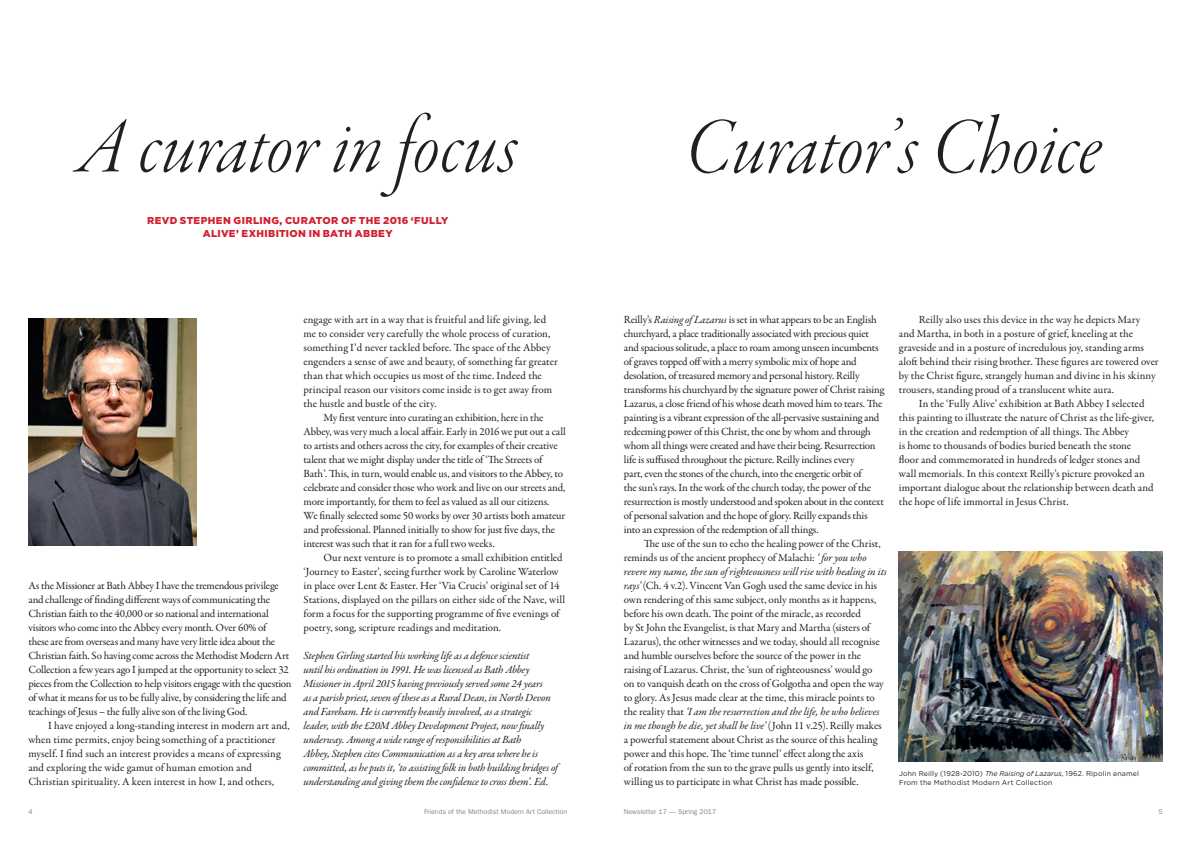
<style>
.page{position:relative;width:1191px;height:842px;background:#fff}
.page>*{position:absolute;margin:0;border:0;box-sizing:border-box;transform-origin:0 0}
._2_-_Feature_Title{font:84px "Garamond Premr Pro Lt It Disp";color:#231f20}
._3_-_Para_2{font:11px/14px "Garamond Premr Pro";letter-spacing:-.005em;color:#231f20}
._3_-_Para_1{font:11px/14px "Garamond Premr Pro";letter-spacing:-.02em;color:#231f20}
._5_-_sign_off{font:italic 11px/14px "Garamond Premr Pro";letter-spacing:-.02em;color:#231f20}
._2_-_Feature_Title_S{font:900 10px/13px "Gotham";letter-spacing:.035em;color:#d2202f;text-align:center}
._6_-_Caption_black{font:7px "Gotham";letter-spacing:.025em;color:#231f20}
.t1{font:7px "ITC Franklin Gothic Std";color:#7d868d}
.s1{font-style:italic}
</style>
<div class="page">
<img style="left:28px;top:319px;width:168px;height:227px">
<img style="left:899px;top:551px;width:263px;height:210px">
<p class="_2_-_Feature_Title" style="left:78px;top:102px;width:441px">A curator in focus</p>
<p class="_2_-_Feature_Title_S" style="left:147px;top:214px;width:303px">REVD STEPHEN GIRLING, CURATOR OF THE 2016 ‘FULLY<br>ALIVE’ EXHIBITION IN BATH ABBEY</p>
<p class="_3_-_Para_1" style="left:28px;top:579px;width:265px">As the Missioner at Bath Abbey I have the tremendous privilege and challenge of finding different ways of communicating the Christian faith to the 40,000 or so national and international visitors who come into the Abbey every month. Over 60% of<br>these are from overseas and many have very little idea about the Christian faith. So having come across the Methodist Modern Art Collection a few years ago I jumped at the opportunity to select 32 pieces from the Collection to help visitors engage with the question of what it means for us to be fully alive, by considering the life and teachings of Jesus – the fully alive son of the living God.</p>
<p class="_3_-_Para_2" style="left:28px;top:719px;width:263px;text-indent:20px">I have enjoyed a long-standing interest in modern art and, when time permits, enjoy being something of a practitioner myself. I find such an interest provides a means of expressing and exploring the wide gamut of human emotion and Christian spirituality. A keen interest in how I, and others,</p>
<p class="_3_-_Para_2" style="left:303px;top:313px;width:256px">engage with art in a way that is fruitful and life giving, led me to consider very carefully the whole process of curation, something I’d never tackled before. The space of the Abbey engenders a sense of awe and beauty, of something far greater than that which occupies us most of the time. Indeed the principal reason our visitors come inside is to get away from the hustle and bustle of the city.</p>
<p class="_3_-_Para_2" style="left:303px;top:411px;width:264px;text-indent:20px">My first venture into curating an exhibition, here in the Abbey, was very much a local affair. Early in 2016 we put out a call to artists and others across the city, for examples of their creative talent that we might display under the title of ‘The Streets of Bath’. This, in turn, would enable us, and visitors to the Abbey, to celebrate and consider those who work and live on our streets and, more importantly, for them to feel as valued as all our citizens.<br>We finally selected some 50 works by over 30 artists both amateur and professional. Planned initially to show for just five days, the interest was such that it ran for a full two weeks.</p>
<p class="_3_-_Para_2" style="left:303px;top:551px;width:263px;text-indent:20px">Our next venture is to promote a small exhibition entitled ‘Journey to Easter’, seeing further work by Caroline Waterlow in place over Lent &amp; Easter. Her ‘Via Crucis’ original set of 14<br>Stations, displayed on the pillars on either side of the Nave, will form a focus for the supporting programme of five evenings of poetry, song, scripture readings and meditation.</p>
<p class="_5_-_sign_off" style="left:303px;top:650px;width:256px">Stephen Girling started his working life as a defence scientist<br>until his ordination in 1991. He was licensed as Bath Abbey Missioner in April 2015 having previously served some 24 years<br>as a parish priest, seven of these as a Rural Dean, in North Devon and Fareham. He is currently heavily involved, as a strategic leader, with the £20M Abbey Development Project, now finally underway. Among a wide range of responsibilities at Bath<br>Abbey, Stephen cites Communication as a key area where he is committed, as he puts it, ‘to assisting folk in both building bridges of understanding and giving them the confidence to cross them’. Ed.</p>
<p class="_2_-_Feature_Title" style="left:685px;top:103px;width:418px">Curator’s Choice</p>
<p class="_3_-_Para_1" style="left:624px;top:313px;width:262px">Reilly’s <span class="s1">Raising of Lazarus</span> is set in what appears to be an English churchyard, a place traditionally associated with precious quiet and spacious solitude, a place to roam among unseen incumbents of graves topped off with a merry symbolic mix of hope and desolation, of treasured memory and personal history. Reilly transforms his churchyard by the signature power of Christ raising Lazarus, a close friend of his whose death moved him to tears. The painting is a vibrant expression of the all-pervasive sustaining and redeeming power of this Christ, the one by whom and through whom all things were created and have their being. Resurrection life is suffused throughout the picture. Reilly inclines every<br>part, even the stones of the church, into the energetic orbit of<br>the sun’s rays. In the work of the church today, the power of the resurrection is mostly understood and spoken about in the context of personal salvation and the hope of glory. Reilly expands this into an expression of the redemption of all things.</p>
<p class="_3_-_Para_2" style="left:624px;top:537px;width:264px;text-indent:20px">The use of the sun to echo the healing power of the Christ, reminds us of the ancient prophecy of Malachi: <span class="s1">‘ for you who revere my name, the sun of righteousness will rise with healing in its rays’</span> (Ch. 4 v.2). Vincent Van Gogh used the same device in his own rendering of this same subject, only months as it happens, before his own death. The point of the miracle, as recorded<br>by St John the Evangelist, is that Mary and Martha (sisters of Lazarus), the other witnesses and we today, should all recognise and humble ourselves before the source of the power in the raising of Lazarus. Christ, the ‘sun of righteousness’ would go<br>on to vanquish death on the cross of Golgotha and open the way to glory. As Jesus made clear at the time, this miracle points to the reality that <span class="s1">‘I am the resurrection and the life, he who believes in me though he die, yet shall he live’</span> (John 11 v.25). Reilly makes a powerful statement about Christ as the source of this healing power and this hope. The ‘time tunnel’ effect along the axis<br>of rotation from the sun to the grave pulls us gently into itself, willing us to participate in what Christ has made possible.</p>
<p class="_3_-_Para_2" style="left:899px;top:313px;width:261px;text-indent:20px">Reilly also uses this device in the way he depicts Mary and Martha, in both in a posture of grief, kneeling at the graveside and in a posture of incredulous joy, standing arms aloft behind their rising brother. These figures are towered over by the Christ figure, strangely human and divine in his skinny trousers, standing proud of a translucent white aura.</p>
<p class="_3_-_Para_2" style="left:899px;top:397px;width:257px;text-indent:20px">In the ‘Fully Alive’ exhibition at Bath Abbey I selected this painting to illustrate the nature of Christ as the life-giver, in the creation and redemption of all things. The Abbey<br>is home to thousands of bodies buried beneath the stone<br>floor and commemorated in hundreds of ledger stones and wall memorials. In this context Reilly’s picture provoked an important dialogue about the relationship between death and the hope of life immortal in Jesus Christ.</p>
<p class="_6_-_Caption_black" style="left:899px;top:769px;width:241px">John Reilly (1928-2010) <span class="s1">The Raising of Lazarus,</span> 1962. Ripolin enamel</p>
<p class="_6_-_Caption_black" style="left:899px;top:778px;width:155px">From the Methodist Modern Art Collection</p>
<p class="t1" style="left:28px;top:807px;width:6px">4</p>
<p class="t1" style="left:424px;top:807px;width:145px">Friends of the Methodist Modern Art Collection</p>
<p class="t1" style="left:624px;top:807px;width:94px">Newsletter 17 — Spring 2017</p>
<p class="t1" style="left:1158px;top:807px;width:6px">5</p>
</div>
